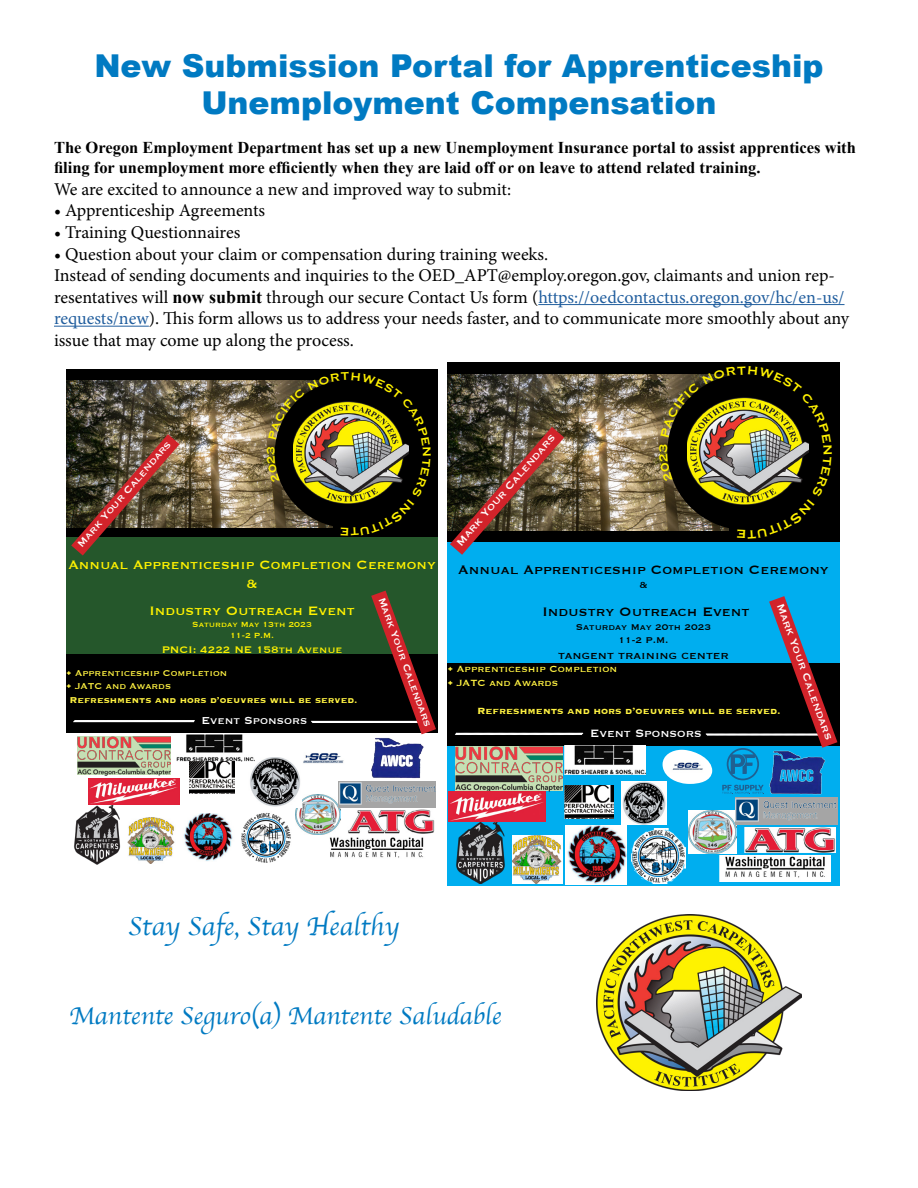
<style>
.page{position:relative;width:918px;height:1188px;background:#fff}
.page>*{position:absolute;margin:0;border:0;box-sizing:border-box;transform-origin:0 0}
.t1{font:900 31.5px/37.8px "Arial";color:#007ac2;text-align:center}
.t2{font:27px "Apple Chancery";color:#007ac2}
.t3{font:25.5px "Apple Chancery";color:#007ac2}
.t4{font:18px/21.6px "Minion Pro";letter-spacing:-.005em;color:#000}
.t5{font:700 16.5px/19.8px "Times New Roman";color:#000}
.t6{font:16.05px "Copperplate";color:#000}
.t7{font:15.9px/19px "Copperplate";color:#fff200;text-align:center}
.t8{font:13.8px "Copperplate";color:#000}
.t9{font:13.8px "Copperplate";color:#fff}
.t10{font:13.05px "Copperplate";color:#fff}
.t11{font:12.45px "Copperplate";color:#fff}
.t12{font:12.45px "Copperplate";color:#fff200}
.t13{font:700 11.55px "Copperplate";color:#fff342}
.t14{font:11.55px "Copperplate";color:#fff342}
.t15{font:11.55px "Copperplate";color:#000}
.t16{font:700 10.95px "Copperplate";color:#fff342}
.t17{font:10.95px "Copperplate";color:#fff342}
.t18{font:10.95px/13px "Copperplate";color:#000;text-align:center}
.t19{font:9.6px/11.6px "Copperplate";color:#fff200;text-align:center}
.s1{font-family:"Times New Roman";font-weight:700}
.s2{color:#215e9e}
.s3{font-family:"Minion Pro";font-size:8.25px;color:#000}
.s4{font-family:"Minion Pro";font-size:8.7px;color:#000}
</style>
<div class="page">
<hr style="left:538px;top:304px;width:307px;height:1px;background:#215e9e">
<hr style="left:54px;top:326px;width:95px;height:1px;background:#215e9e">
<img style="left:597px;top:915px;width:204px;height:175px">
<div style="left:66px;top:369px;width:372px;height:171px;background:#000"></div>
<img style="left:66px;top:380px;width:199px;height:148px">
<div style="left:66px;top:538px;width:372px;height:127px;background:#25572b"></div>
<div style="left:66px;top:655px;width:372px;height:59px;background:#000"></div>
<img style="left:71px;top:434px;width:109px;height:122px">
<div style="left:66px;top:714px;width:372px;height:19px;background:#000"></div>
<svg style="left:73px;top:720px;width:122px;height:3px"></svg>
<svg style="left:311px;top:591px;width:125px;height:143px"></svg>
<img style="left:303px;top:753px;width:41px;height:11px">
<img style="left:348px;top:810px;width:86px;height:24px">
<img style="left:74px;top:805px;width:47px;height:60px">
<img style="left:329px;top:837px;width:95px;height:21px">
<img style="left:295px;top:794px;width:45px;height:41px">
<img style="left:241px;top:812px;width:50px;height:51px">
<img style="left:371px;top:738px;width:53px;height:41px">
<img style="left:78px;top:736px;width:93px;height:39px">
<img style="left:250px;top:758px;width:51px;height:49px">
<img style="left:183px;top:814px;width:50px;height:47px">
<img style="left:177px;top:734px;width:77px;height:27px">
<img style="left:189px;top:762px;width:46px;height:31px">
<img style="left:128px;top:817px;width:47px;height:46px">
<img style="left:339px;top:781px;width:97px;height:27px">
<img style="left:88px;top:778px;width:92px;height:27px">
<div style="left:447px;top:746px;width:393px;height:139px;background:#00aeef"></div>
<div style="left:447px;top:362px;width:393px;height:180px;background:#000"></div>
<img style="left:447px;top:374px;width:210px;height:156px">
<div style="left:447px;top:542px;width:393px;height:122px;background:#00aeef"></div>
<div style="left:447px;top:664px;width:393px;height:62px;background:#000"></div>
<img style="left:450px;top:427px;width:114px;height:128px">
<div style="left:447px;top:726px;width:393px;height:20px;background:#000"></div>
<svg style="left:455px;top:732px;width:129px;height:3px"></svg>
<img style="left:663px;top:750px;width:42px;height:34px">
<img style="left:745px;top:827px;width:90px;height:26px">
<img style="left:454px;top:821px;width:54px;height:62px">
<img style="left:720px;top:855px;width:110px;height:26px">
<img style="left:689px;top:811px;width:47px;height:42px">
<img style="left:631px;top:829px;width:54px;height:54px">
<img style="left:455px;top:746px;width:108px;height:45px">
<img style="left:622px;top:781px;width:44px;height:43px">
<img style="left:565px;top:826px;width:61px;height:59px">
<img style="left:564px;top:746px;width:82px;height:29px">
<img style="left:565px;top:785px;width:48px;height:33px">
<img style="left:513px;top:835px;width:49px;height:49px">
<img style="left:735px;top:797px;width:102px;height:28px">
<img style="left:449px;top:792px;width:96px;height:29px">
<svg style="left:705px;top:596px;width:132px;height:198px"></svg>
<img style="left:265px;top:380px;width:168px;height:158px">
<img style="left:657px;top:374px;width:152px;height:157px">
<h1 class="t1" style="left:94px;top:45px;width:731px">New Submission Portal for Apprenticeship<br>Unemployment Compensation</h1>
<p class="t5" style="left:54px;top:138px;width:803px">The Oregon Employment Department has set up a new Unemployment Insurance portal to assist apprentices with filing for unemployment more efficiently when they are laid off or on leave to attend related training.</p>
<p class="t4" style="left:54px;top:178px;width:459px">We are excited to announce a new and improved way to submit:</p>
<p class="t4" style="left:54px;top:200px;width:213px">• Apprenticeship Agreements</p>
<p class="t4" style="left:54px;top:222px;width:188px">• Training Questionnaires</p>
<p class="t4" style="left:54px;top:243px;width:797px">• Question about your claim or compensation during training weeks.<br>Instead of sending documents and inquiries to the OED_APT@employ.oregon.gov, claimants and union rep&shy;resentatives will <span class="s1">now submit</span> through our secure Contact Us form (<span class="s2">https://oedcontactus.oregon.gov/hc/en-us/ requests/new</span>). This form allows us to address your needs faster, and to communicate more smoothly about any issue that may come up along the process.</p>
<p class="t11" style="left:73px;top:540px;width:139px;rotate:-49deg">Mark Your Calendars</p>
<p class="t7" style="left:68px;top:554px;width:369px">Annual Apprenticeship Completion Ceremony &amp;</p>
<p class="t7" style="left:150px;top:600px;width:207px">Industry Outreach Event</p>
<p class="t19" style="left:192px;top:618px;width:121px">Saturday May 13th 2023<br>11-2 P.M.</p>
<p class="t12" style="left:162px;top:641px;width:182px">PNCI: 4222 NE 158th Avenue</p>
<p class="t17" style="left:66px;top:666px;width:163px">• Apprenticeship Completion</p>
<p class="t17" style="left:66px;top:679px;width:107px">• JATC and Awards</p>
<p class="t16" style="left:69px;top:692px;width:290px">Refreshments and hors d’oeuvres will be served.</p>
<p class="t11" style="left:389px;top:595px;width:139px;rotate:70deg">Mark Your Calendars</p>
<p class="t10" style="left:197px;top:712px;width:112px"><span class="s3">E</span>Event Sponsors</p>
<p class="t10" style="left:452px;top:539px;width:146px;rotate:-49deg">Mark Your Calendars</p>
<p class="t6" style="left:458px;top:559px;width:372px">Annual Apprenticeship Completion Ceremony</p>
<p class="t15" style="left:639px;top:577px;width:10px">&amp;</p>
<p class="t6" style="left:543px;top:602px;width:208px">Industry Outreach Event</p>
<p class="t18" style="left:576px;top:619px;width:137px">Saturday May 20th 2023<br>11-2 P.M.</p>
<p class="t8" style="left:558px;top:646px;width:172px">tangent training center</p>
<p class="t14" style="left:447px;top:662px;width:171px">• Apprenticeship Completion</p>
<p class="t14" style="left:447px;top:676px;width:112px">• JATC and Awards</p>
<p class="t13" style="left:477px;top:703px;width:305px">Refreshments and hors d’oeuvres will be served.</p>
<p class="t10" style="left:788px;top:601px;width:146px;rotate:70deg">Mark Your Calendars</p>
<p class="t9" style="left:585px;top:724px;width:118px"><span class="s4">E</span>Event Sponsors</p>
<h2 class="t2" style="left:128px;top:905px;width:273px">Stay Safe, Stay Healthy</h2>
<h3 class="t3" style="left:69px;top:996px;width:433px">Mantente Seguro(a) Mantente Saludable</h3>
</div>
